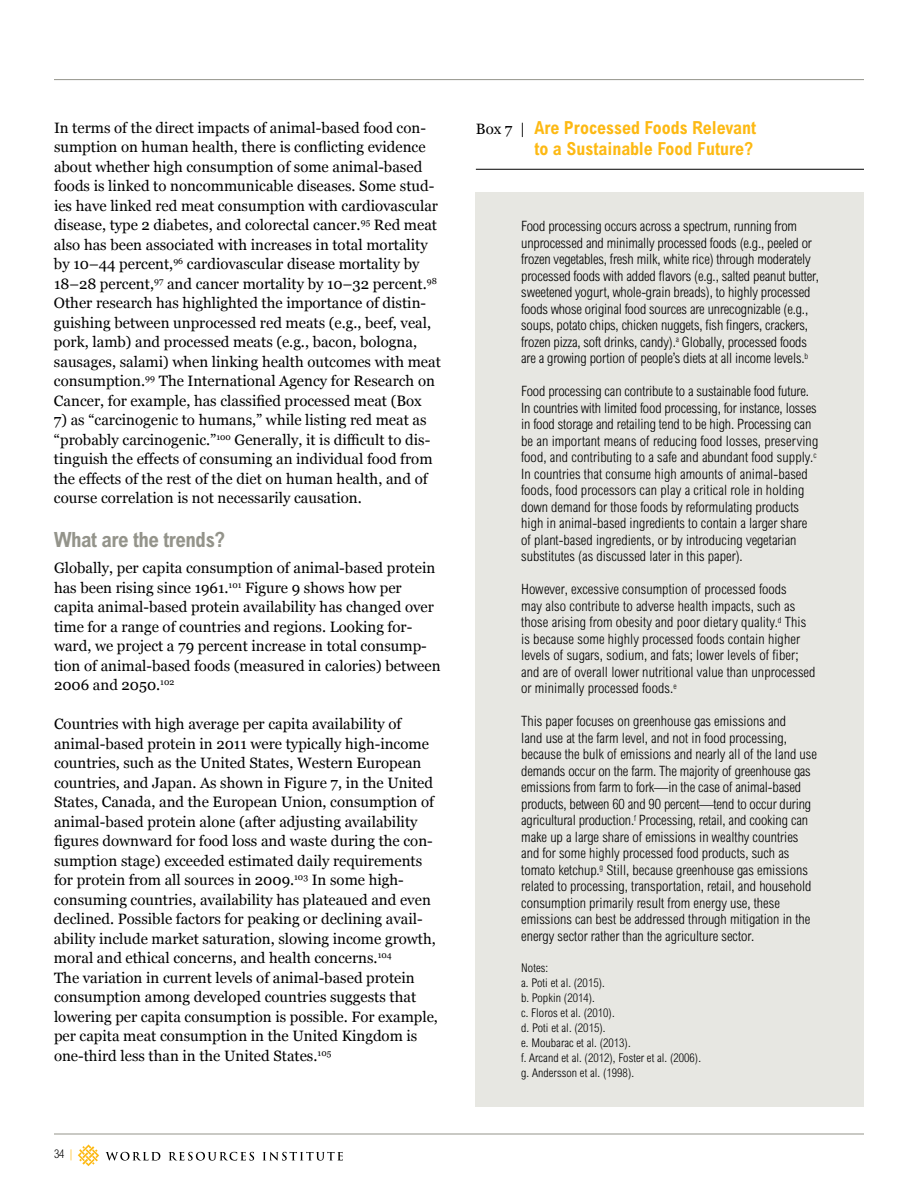
<style>
.page{position:relative;width:918px;height:1188px;background:#fff}
.page>*{position:absolute;margin:0;border:0;box-sizing:border-box;transform-origin:0 0}
.t1{font:700 condensed 21px "Arial MT Std";letter-spacing:-.02em;color:#94948b}
.t2{font:700 condensed 18px/21px "Arial MT Std";color:#fdb913;text-align:right}
.t3{font:15px/19.5px "Georgia";color:#000}
.t4{font:300 condensed 14.25px/16.5px "Arial MT Std";color:#000}
.t5{font:300 condensed 12px/15px "Arial MT Std";letter-spacing:.005em;color:#000}
.s1{color:#fdb913}
.s2{font-family:"Georgia";font-weight:400;font-stretch:normal;font-size:15px;color:#000}
</style>
<div class="page">
<hr style="left:54px;top:1134px;width:810px;height:1px;background:#94948b">
<svg style="left:78px;top:1144px;width:21px;height:22px"></svg>
<svg style="left:106px;top:1152px;width:54px;height:9px"></svg>
<svg style="left:169px;top:1152px;width:85px;height:9px"></svg>
<svg style="left:263px;top:1152px;width:80px;height:9px"></svg>
<hr style="left:54px;top:79px;width:810px;height:1px;background:#94948b">
<div style="left:476px;top:193px;width:388px;height:914px;background:#e7e7e2"></div>
<hr style="left:476px;top:169px;width:388px;height:1px;background:#000">
<p class="t3" style="left:54px;top:117px;width:388px">In terms of the direct impacts of animal-based food con&shy;sumption on human health, there is conflicting evidence about whether high consumption of some animal-based foods is linked to noncommunicable diseases. Some stud&shy;ies have linked red meat consumption with cardiovascular disease, type 2 diabetes, and colorectal cancer.<sup>95</sup> Red meat also has been associated with increases in total mortality by 10–44 percent,<sup>96</sup> cardiovascular disease mortality by 18–28 percent,<sup>97</sup> and cancer mortality by 10–32 percent.<sup>98<br></sup>Other research has highlighted the importance of distin&shy;guishing between unprocessed red meats (e.g., beef, veal, pork, lamb) and processed meats (e.g., bacon, bologna, sausages, salami) when linking health outcomes with meat consumption.<sup>99</sup> The International Agency for Research on Cancer, for example, has classified processed meat (Box</p>
<p class="t3" style="left:54px;top:410px;width:380px">7) as “carcinogenic to humans,” while listing red meat as “probably carcinogenic.”<sup>100</sup> Generally, it is difficult to dis&shy;tinguish the effects of consuming an individual food from the effects of the rest of the diet on human health, and of course correlation is not necessarily causation.</p>
<h1 class="t1" style="left:54px;top:527px;width:173px">What are the trends?</h1>
<p class="t3" style="left:54px;top:558px;width:388px">Globally, per capita consumption of animal-based protein has been rising since 1961.<sup>101</sup> Figure 9 shows how per capita animal-based protein availability has changed over time for a range of countries and regions. Looking for&shy;ward, we project a 79 percent increase in total consump&shy;tion of animal-based foods (measured in calories) between 2006 and 2050.<sup>102</sup></p>
<p class="t3" style="left:54px;top:714px;width:386px">Countries with high average per capita availability of animal-based protein in 2011 were typically high-income countries, such as the United States, Western European countries, and Japan. As shown in Figure 7, in the United States, Canada, and the European Union, consumption of animal-based protein alone (after adjusting availability figures downward for food loss and waste during the con&shy;sumption stage) exceeded estimated daily requirements for protein from all sources in 2009.<sup>103</sup> In some high&shy;consuming countries, availability has plateaued and even declined. Possible factors for peaking or declining avail&shy;ability include market saturation, slowing income growth, moral and ethical concerns, and health concerns.<sup>104<br></sup>The variation in current levels of animal-based protein consumption among developed countries suggests that lowering per capita consumption is possible. For example, per capita meat consumption in the United Kingdom is one-third less than in the United States.<sup>105</sup></p>
<p class="t5" style="left:54px;top:1146px;width:20px">34 <span class="s1">|</span></p>
<p class="t2" style="left:476px;top:117px;width:282px"><span class="s2">Box 7 |</span> Are Processed Foods Relevant to a Sustainable Food Future?</p>
<p class="t4" style="left:521px;top:218px;width:299px">Food processing occurs across a spectrum, running from unprocessed and minimally processed foods (e.g., peeled or frozen vegetables, fresh milk, white rice) through moderately processed foods with added flavors (e.g., salted peanut butter, sweetened yogurt, whole-grain breads), to highly processed foods whose original food sources are unrecognizable (e.g., soups, potato chips, chicken nuggets, fish fingers, crackers, frozen pizza, soft drinks, candy).<sup>a</sup> Globally, processed foods are a growing portion of people’s diets at all income levels.<sup>b</sup></p>
<p class="t4" style="left:521px;top:383px;width:299px">Food processing can contribute to a sustainable food future.<br>In countries with limited food processing, for instance, losses in food storage and retailing tend to be high. Processing can be an important means of reducing food losses, preserving food, and contributing to a safe and abundant food supply.<sup>c </sup>In countries that consume high amounts of animal-based foods, food processors can play a critical role in holding down demand for those foods by reformulating products high in animal-based ingredients to contain a larger share of plant-based ingredients, or by introducing vegetarian substitutes (as discussed later in this paper).</p>
<p class="t4" style="left:521px;top:581px;width:296px">However, excessive consumption of processed foods<br>may also contribute to adverse health impacts, such as those arising from obesity and poor dietary quality.<sup>d</sup> This is because some highly processed foods contain higher levels of sugars, sodium, and fats; lower levels of fiber; and are of overall lower nutritional value than unprocessed or minimally processed foods.<sup>e</sup></p>
<p class="t4" style="left:521px;top:713px;width:297px">This paper focuses on greenhouse gas emissions and<br>land use at the farm level, and not in food processing, because the bulk of emissions and nearly all of the land use demands occur on the farm. The majority of greenhouse gas emissions from farm to fork—in the case of animal-based products, between 60 and 90 percent—tend to occur during agricultural production.<sup>f</sup> Processing, retail, and cooking can make up a large share of emissions in wealthy countries and for some highly processed food products, such as tomato ketchup.<sup>g</sup> Still, because greenhouse gas emissions related to processing, transportation, retail, and household consumption primarily result from energy use, these emissions can best be addressed through mitigation in the energy sector rather than the agriculture sector.</p>
<p class="t5" style="left:521px;top:961px;width:181px">Notes:<br>a. Poti et al. (2015).<br>b. Popkin (2014).<br>c. Floros et al. (2010).<br>d. Poti et al. (2015).<br>e. Moubarac et al. (2013).<br>f. Arcand et al. (2012), Foster et al. (2006). g. Andersson et al. (1998).</p>
</div>
